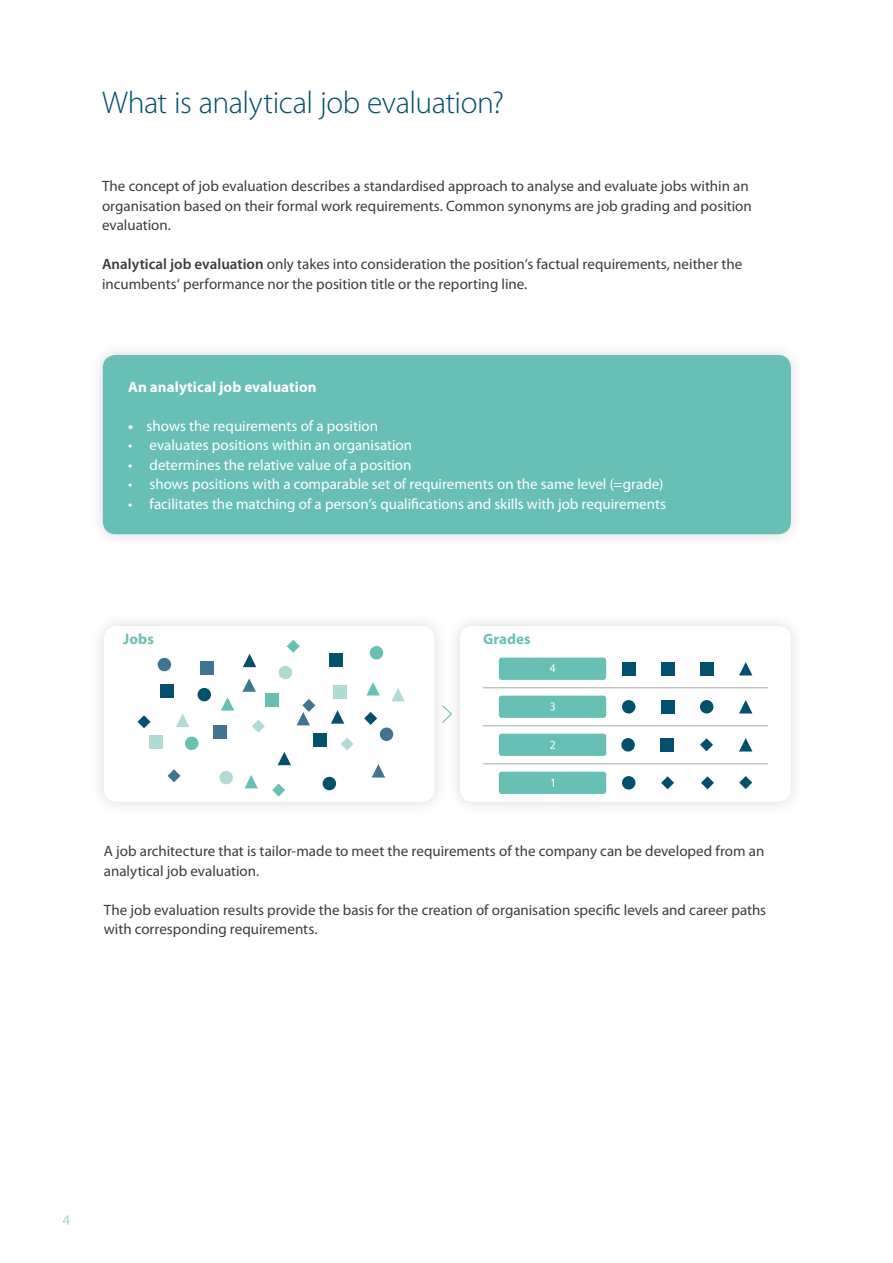
<style>
.page{position:relative;width:893px;height:1263px;background:#fff}
.page>*{position:absolute;margin:0;border:0;box-sizing:border-box;transform-origin:0 0}
.t1{font:300 31.5px "Myriad Pro";letter-spacing:-.015em;color:#034f6e}
.t2{font:15px/19.5px "Myriad Pro";color:#3c3c3b}
.t3{font:15px "Myriad Pro";color:#fff}
.t4{font:700 15px "Myriad Pro";letter-spacing:.005em;color:#fff}
.t5{font:700 15px "Myriad Pro";letter-spacing:.005em;color:#68c0b4}
.t6{font:300 15px "Myriad Pro";color:#68c0b4}
.s1{font-weight:600}
.s2{font-weight:700}
</style>
<div class="page">
<div style="left:446px;top:612px;width:359px;height:204px;background:#fafafa"></div>
<div style="left:460px;top:626px;width:331px;height:176px;background:#fff;border-radius:13px"></div>
<div style="left:90px;top:612px;width:359px;height:204px;background:#fafafa"></div>
<div style="left:104px;top:626px;width:331px;height:176px;background:#fff;border-radius:13px"></div>
<div style="left:88px;top:341px;width:717px;height:207px;background:#000;opacity:.15"></div>
<div style="left:103px;top:355px;width:688px;height:179px;background:#68c0b4;border-radius:13px"></div>
<svg style="left:442px;top:705px;width:10px;height:18px"></svg>
<div style="left:329px;top:653px;width:14px;height:13px;background:#034f6e"></div>
<div style="left:201px;top:662px;width:13px;height:13px;background:#407591"></div>
<div style="left:266px;top:694px;width:13px;height:13px;background:#68c0b4"></div>
<div style="left:150px;top:735px;width:13px;height:14px;background:#b0dbd4"></div>
<div style="left:213px;top:725px;width:14px;height:14px;background:#407591"></div>
<div style="left:334px;top:685px;width:13px;height:13px;background:#b0dbd4"></div>
<div style="left:160px;top:684px;width:14px;height:14px;background:#034f6e"></div>
<div style="left:313px;top:733px;width:14px;height:13px;background:#034f6e"></div>
<div style="left:323px;top:777px;width:13px;height:13px;background:#034f6e;border-radius:50%"></div>
<div style="left:219px;top:771px;width:14px;height:13px;background:#b0dbd4;border-radius:7px"></div>
<div style="left:279px;top:666px;width:13px;height:13px;background:#b0dbd4;border-radius:50%"></div>
<div style="left:185px;top:737px;width:13px;height:13px;background:#68c0b4;border-radius:50%"></div>
<div style="left:370px;top:646px;width:13px;height:13px;background:#68c0b4;border-radius:50%"></div>
<div style="left:158px;top:658px;width:13px;height:13px;background:#407591;border-radius:50%"></div>
<div style="left:380px;top:727px;width:13px;height:14px;background:#407591;border-radius:50%"></div>
<div style="left:198px;top:688px;width:13px;height:13px;background:#034f6e;border-radius:50%"></div>
<svg style="left:364px;top:712px;width:13px;height:13px"></svg>
<svg style="left:340px;top:737px;width:14px;height:13px"></svg>
<svg style="left:252px;top:720px;width:13px;height:13px"></svg>
<svg style="left:287px;top:640px;width:13px;height:13px"></svg>
<svg style="left:138px;top:715px;width:13px;height:13px"></svg>
<svg style="left:168px;top:769px;width:13px;height:13px"></svg>
<svg style="left:272px;top:783px;width:13px;height:13px"></svg>
<svg style="left:242px;top:678px;width:14px;height:14px"></svg>
<svg style="left:372px;top:764px;width:13px;height:13px"></svg>
<svg style="left:278px;top:752px;width:13px;height:13px"></svg>
<svg style="left:244px;top:775px;width:14px;height:13px"></svg>
<svg style="left:221px;top:697px;width:13px;height:14px"></svg>
<svg style="left:176px;top:714px;width:13px;height:13px"></svg>
<svg style="left:391px;top:688px;width:14px;height:13px"></svg>
<svg style="left:296px;top:699px;width:19px;height:26px"></svg>
<svg style="left:243px;top:654px;width:13px;height:13px"></svg>
<svg style="left:366px;top:682px;width:14px;height:13px"></svg>
<svg style="left:331px;top:710px;width:13px;height:14px"></svg>
<div style="left:499px;top:658px;width:107px;height:22px;background:#68c0b4;border-radius:3px"></div>
<div style="left:499px;top:696px;width:107px;height:22px;background:#68c0b4;border-radius:3px"></div>
<div style="left:499px;top:734px;width:107px;height:22px;background:#68c0b4;border-radius:3px"></div>
<div style="left:499px;top:772px;width:107px;height:22px;background:#68c0b4;border-radius:3px"></div>
<hr style="left:483px;top:687px;width:285px;height:1px;background:#b3b2b2">
<hr style="left:483px;top:725px;width:285px;height:1px;background:#b3b2b2">
<hr style="left:483px;top:763px;width:285px;height:1px;background:#b3b2b2">
<div style="left:622px;top:662px;width:13px;height:13px;background:#034f6e"></div>
<div style="left:661px;top:662px;width:13px;height:13px;background:#034f6e"></div>
<div style="left:700px;top:662px;width:13px;height:13px;background:#034f6e"></div>
<div style="left:661px;top:700px;width:13px;height:13px;background:#034f6e"></div>
<div style="left:661px;top:738px;width:13px;height:13px;background:#034f6e"></div>
<div style="left:622px;top:700px;width:13px;height:13px;background:#034f6e;border-radius:50%"></div>
<div style="left:621px;top:738px;width:14px;height:13px;background:#034f6e;border-radius:50%"></div>
<div style="left:622px;top:776px;width:13px;height:13px;background:#034f6e;border-radius:50%"></div>
<div style="left:700px;top:700px;width:13px;height:13px;background:#034f6e;border-radius:50%"></div>
<svg style="left:661px;top:776px;width:13px;height:13px"></svg>
<svg style="left:700px;top:738px;width:13px;height:13px"></svg>
<svg style="left:701px;top:776px;width:13px;height:13px"></svg>
<svg style="left:739px;top:776px;width:13px;height:13px"></svg>
<svg style="left:739px;top:662px;width:13px;height:13px"></svg>
<svg style="left:739px;top:700px;width:13px;height:13px"></svg>
<svg style="left:739px;top:738px;width:13px;height:13px"></svg>
<svg style="left:550px;top:664px;width:5px;height:8px"></svg>
<svg style="left:550px;top:702px;width:5px;height:8px"></svg>
<svg style="left:550px;top:741px;width:5px;height:8px"></svg>
<svg style="left:551px;top:779px;width:3px;height:8px"></svg>
<h1 class="t1" style="left:102px;top:85px;width:404px">What is analytical job evaluation?</h1>
<p class="t2" style="left:102px;top:177px;width:651px">The concept of job evaluation describes a standardised approach to analyse and evaluate jobs within an organisation based on their formal work requirements. Common synonyms are job grading and position evaluation.</p>
<p class="t2" style="left:102px;top:255px;width:642px"><span class="s1">Analytical job evaluation</span> only takes into consideration the position‘s factual requirements, neither the incumbents‘ performance nor the position title or the reporting line.</p>
<p class="t4" style="left:128px;top:378px;width:190px">An analytical job evaluation</p>
<p class="t3" style="left:128px;top:417px;width:251px"><span class="s2">•</span> shows the requirements of a position</p>
<p class="t3" style="left:128px;top:437px;width:285px">• evaluates positions within an organisation</p>
<p class="t3" style="left:128px;top:456px;width:285px">• determines the relative value of a position</p>
<p class="t3" style="left:128px;top:476px;width:536px">• shows positions with a comparable set of requirements on the same level (=grade)</p>
<p class="t3" style="left:128px;top:495px;width:539px">• facilitates the matching of a person’s qualifications and skills with job requirements</p>
<p class="t5" style="left:123px;top:630px;width:32px">Jobs</p>
<p class="t5" style="left:483px;top:630px;width:49px">Grades</p>
<p class="t2" style="left:104px;top:842px;width:662px">A job architecture that is tailor-made to meet the requirements of the company can be developed from an analytical job evaluation.</p>
<p class="t2" style="left:104px;top:900px;width:664px">The job evaluation results provide the basis for the creation of organisation specific levels and career paths with corresponding requirements.</p>
<p class="t6" style="left:63px;top:1211px;width:9px">4</p>
</div>
